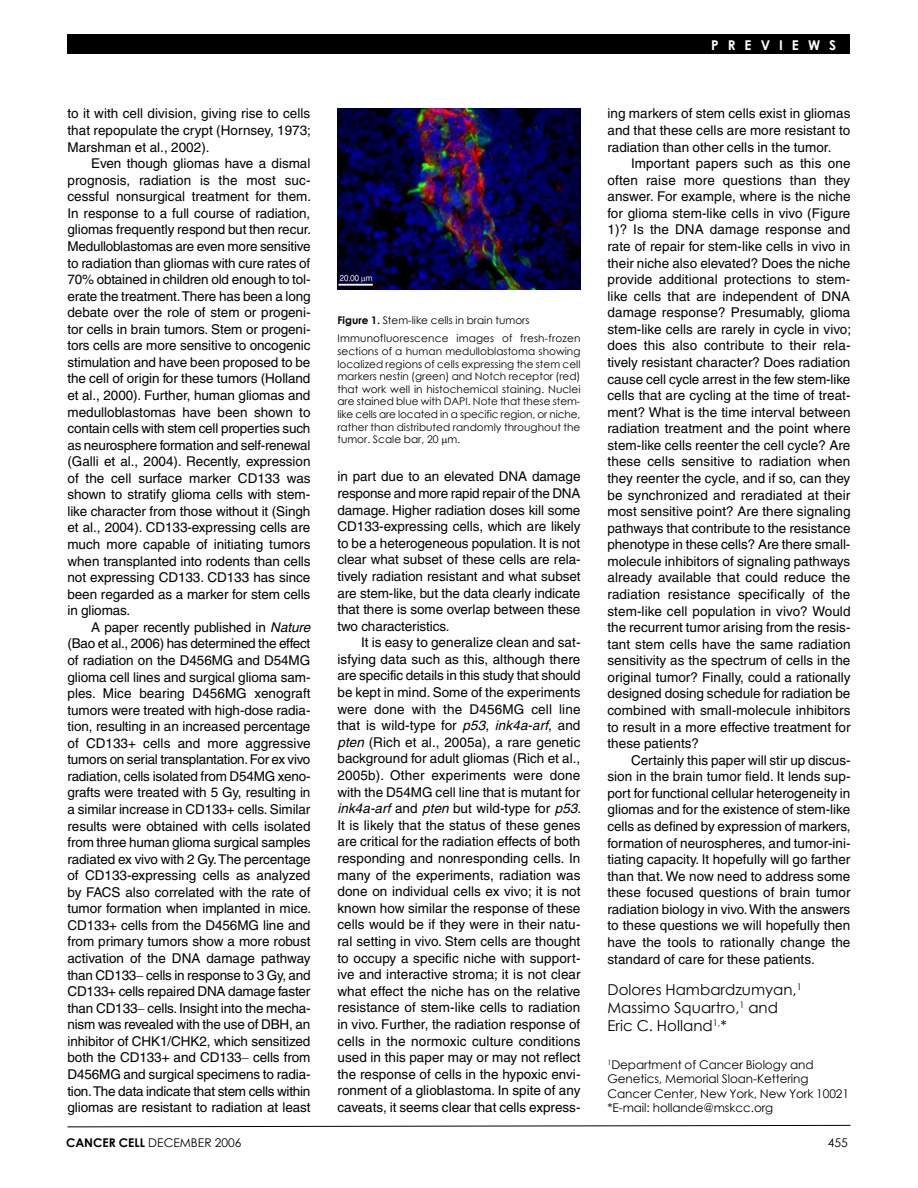
<style>
.page{position:relative;width:918px;height:1188px;background:#fff}
.page>*{position:absolute;margin:0;border:0;box-sizing:border-box;transform-origin:0 0}
.t1{font:15px/18px "Century Gothic";color:#000}
.t2{font:13.5px/16.5px "Helvetica";color:#000;text-align:justify}
.t3{font:700 13.5px "Century Gothic";letter-spacing:.67em;color:#fff}
.t4{font:12px/14.4px "Century Gothic";letter-spacing:-.01em;color:#000}
.t5{font:10.5px/12.6px "Century Gothic";color:#000}
.s1{font-style:italic}
.s2{font-weight:700}
</style>
<div class="page">
<div style="left:68px;top:35px;width:782px;height:19px;background:#000"></div>
<svg style="left:67px;top:1125px;width:784px;height:3px"></svg>
<img style="left:338px;top:108px;width:242px;height:181px">
<p class="t2" style="left:68px;top:105px;width:245px">to it with cell division, giving rise to cells that repopulate the crypt (Hornsey, 1973; Marshman et al., 2002).</p>
<p class="t2" style="left:68px;top:155px;width:245px;text-indent:24px">Even though gliomas have a dismal prognosis, radiation is the most suc&shy;cessful nonsurgical treatment for them.<br>In response to a full course of radiation, gliomas frequently respond but then recur.<br>Medulloblastomas are even more sensitive to radiation than gliomas with cure rates of 70% obtained in children old enough to tol&shy;erate the treatment. There has been a long debate over the role of stem or progeni&shy;tor cells in brain tumors. Stem or progeni&shy;tors cells are more sensitive to oncogenic stimulation and have been proposed to be the cell of origin for these tumors (Holland et al., 2000). Further, human gliomas and medulloblastomas have been shown to contain cells with stem cell properties such as neurosphere formation and self-renewal (Galli et al., 2004). Recently, expression of the cell surface marker CD133 was shown to stratify glioma cells with stem&shy;like character from those without it (Singh et al., 2004). CD133-expressing cells are much more capable of initiating tumors when transplanted into rodents than cells not expressing CD133. CD133 has since been regarded as a marker for stem cells in gliomas.</p>
<p class="t2" style="left:68px;top:619px;width:245px;text-indent:24px">A paper recently published in <span class="s1">Nature </span>(Bao et al., 2006) has determined the effect of radiation on the D456MG and D54MG glioma cell lines and surgical glioma sam&shy;ples. Mice bearing D456MG xenograft tumors were treated with high-dose radia&shy;tion, resulting in an increased percentage of CD133+ cells and more aggressive tumors on serial transplantation. For ex vivo radiation, cells isolated from D54MG xeno&shy;grafts were treated with 5 Gy, resulting in a similar increase in CD133+ cells. Similar results were obtained with cells isolated from three human glioma surgical samples radiated ex vivo with 2 Gy. The percentage of CD133-expressing cells as analyzed by FACS also correlated with the rate of tumor formation when implanted in mice.<br>CD133+ cells from the D456MG line and from primary tumors show a more robust activation of the DNA damage pathway than CD133− cells in response to 3 Gy, and CD133+ cells repaired DNA damage faster than CD133− cells. Insight into the mecha&shy;nism was revealed with the use of DBH, an inhibitor of CHK1/CHK2, which sensitized both the CD133+ and CD133− cells from D456MG and surgical specimens to radia&shy;tion. The data indicate that stem cells within gliomas are resistant to radiation at least</p>
<p class="t5" style="left:338px;top:311px;width:244px;line-height:18px"><span class="s2">FIGURE 1.</span> Stem-like cells in brain tumors<br>Immunofluorescence images of fresh-frozen</p>
<p class="t5" style="left:337px;top:345px;width:245px;text-align:justify">sections of a human medulloblastoma showing localized regions of cells expressing the stem cell markers nestin (green) and Notch receptor (red) that work well in histochemical staining. Nuclei are stained blue with DAPI. Note that these stem&shy;like cells are located in a specific region, or niche, rather than distributed randomly throughout the tumor. Scale bar, 20 m.</p>
<p class="t2" style="left:338px;top:468px;width:245px">in part due to an elevated DNA damage response and more rapid repair of the DNA damage. Higher radiation doses kill some CD133-expressing cells, which are likely to be a heterogeneous population. It is not clear what subset of these cells are rela&shy;tively radiation resistant and what subset are stem-like, but the data clearly indicate that there is some overlap between these two characteristics.</p>
<p class="t2" style="left:338px;top:634px;width:245px;text-indent:24px">It is easy to generalize clean and sat&shy;isfying data such as this, although there are specific details in this study that should be kept in mind. Some of the experiments were done with the D456MG cell line that is wild-type for <span class="s1">p53</span>, <span class="s1">ink4a-arf</span>, and <span class="s1">pten</span> (Rich et al., 2005a), a rare genetic background for adult gliomas (Rich et al., 2005b). Other experiments were done with the D54MG cell line that is mutant for <span class="s1">ink4a-arf</span> and <span class="s1">pten</span> but wild-type for <span class="s1">p53</span>.<br>It is likely that the status of these genes are critical for the radiation effects of both responding and nonresponding cells. In many of the experiments, radiation was done on individual cells ex vivo; it is not known how similar the response of these cells would be if they were in their natu&shy;ral setting in vivo. Stem cells are thought to occupy a specific niche with support&shy;ive and interactive stroma; it is not clear what effect the niche has on the relative resistance of stem-like cells to radiation in vivo. Further, the radiation response of cells in the normoxic culture conditions used in this paper may or may not reflect the response of cells in the hypoxic envi&shy;ronment of a glioblastoma. In spite of any caveats, it seems clear that cells express-</p>
<p class="t3" style="left:711px;top:35px;width:127px">PREVIEWS</p>
<p class="t2" style="left:608px;top:105px;width:244px">ing markers of stem cells exist in gliomas and that these cells are more resistant to radiation than other cells in the tumor.</p>
<p class="t2" style="left:608px;top:155px;width:245px;text-indent:24px">Important papers such as this one often raise more questions than they answer. For example, where is the niche for glioma stem-like cells in vivo (Figure 1)? Is the DNA damage response and rate of repair for stem-like cells in vivo in their niche also elevated? Does the niche provide additional protections to stem&shy;like cells that are independent of DNA damage response? Presumably, glioma stem-like cells are rarely in cycle in vivo; does this also contribute to their rela&shy;tively resistant character? Does radiation cause cell cycle arrest in the few stem-like cells that are cycling at the time of treat&shy;ment? What is the time interval between radiation treatment and the point where stem-like cells reenter the cell cycle? Are these cells sensitive to radiation when they reenter the cycle, and if so, can they be synchronized and reradiated at their most sensitive point? Are there signaling pathways that contribute to the resistance phenotype in these cells? Are there small&shy;molecule inhibitors of signaling pathways already available that could reduce the radiation resistance specifically of the stem-like cell population in vivo? Would the recurrent tumor arising from the resis&shy;tant stem cells have the same radiation sensitivity as the spectrum of cells in the original tumor? Finally, could a rationally designed dosing schedule for radiation be combined with small-molecule inhibitors to result in a more effective treatment for these patients?</p>
<p class="t2" style="left:608px;top:752px;width:245px;text-indent:24px">Certainly this paper will stir up discus&shy;sion in the brain tumor field. It lends sup&shy;port for functional cellular heterogeneity in gliomas and for the existence of stem-like cells as defined by expression of markers, formation of neurospheres, and tumor-ini&shy;tiating capacity. It hopefully will go farther than that. We now need to address some these focused questions of brain tumor radiation biology in vivo. With the answers to these questions we will hopefully then have the tools to rationally change the standard of care for these patients.</p>
<p class="t1" style="left:607px;top:980px;width:196px">Dolores Hambardzumyan,<sup>1<br></sup>Massimo Squartro,<sup>1</sup> and<br>Eric C. Holland<sup>1,</sup>*</p>
<p class="t4" style="left:607px;top:1057px;width:243px"><sup>1</sup>Department of Cancer Biology and Genetics, Memorial Sloan-Kettering Cancer Center, New York, New York 10021 *E-mail: hollande@mskcc.org</p>
<p class="t4" style="left:66px;top:1135px;width:177px"><span class="s2">CANCER CELL</span> december 2006</p>
<p class="t4" style="left:828px;top:1135px;width:21px">455</p>
</div>
